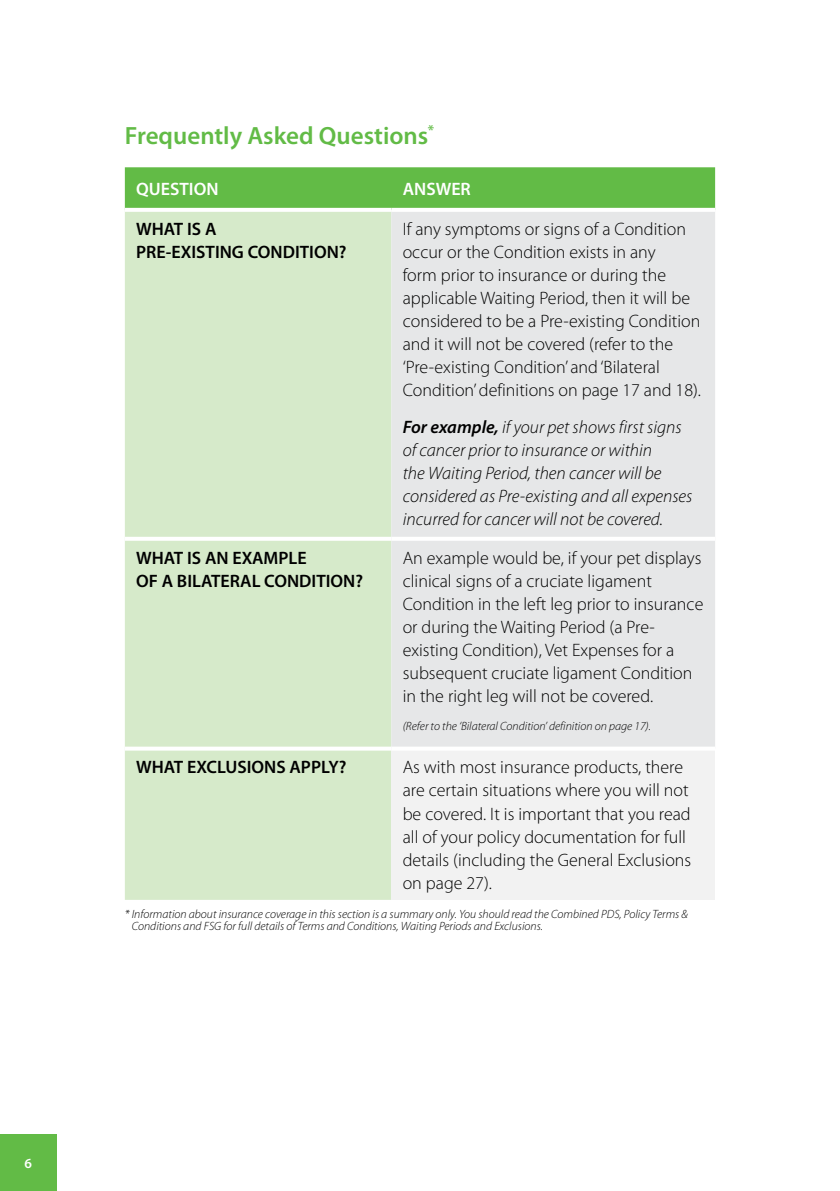
<style>
.page{position:relative;width:840px;height:1191px;background:#fff}
.page>*{position:absolute;margin:0;border:0;box-sizing:border-box;transform-origin:0 0}
.t1{font:600 25px "Myriad Pro";color:#62bb46}
.t2{font:300 18px/23px "Myriad Pro";color:#000}
.t3{font:italic 300 18px/23px "Myriad Pro";color:#000}
.t4{font:600 18px/23px "Myriad Pro";color:#000}
.t5{font:600 18px "Myriad Pro";color:#fff}
.t6{font:600 14px "Myriad Pro";color:#fff}
.t7{font:italic 300 12px/12px "Myriad Pro";color:#000}
.s1{font-weight:600}
</style>
<div class="page">
<div style="left:0;top:1134px;width:57px;height:57px;background:#62bb46"></div>
<div style="left:125px;top:167px;width:589px;height:41px;background:#62bb46"></div>
<div style="left:125px;top:212px;width:266px;height:688px;background:#d6eaca"></div>
<div style="left:391px;top:212px;width:323px;height:534px;background:#e6e7e8"></div>
<div style="left:391px;top:748px;width:323px;height:152px;background:#f2f2f2"></div>
<hr style="left:125px;top:537px;width:266px;height:4px;background:#fff">
<hr style="left:391px;top:537px;width:323px;height:4px;background:#fff">
<svg style="left:391px;top:746px;width:323px;height:4px"></svg>
<svg style="left:125px;top:746px;width:266px;height:4px"></svg>
<p class="t6" style="left:25px;top:1154px;width:9px">6</p>
<h1 class="t1" style="left:125px;top:119px;width:310px">Frequently Asked Questions<sup>*</sup></h1>
<p class="t5" style="left:136px;top:178px;width:84px">QUESTION</p>
<p class="t5" style="left:402px;top:178px;width:70px">ANSWER</p>
<p class="t4" style="left:136px;top:217px;width:212px">WHAT IS A<br>PRE-EXISTING CONDITION?</p>
<p class="t2" style="left:402px;top:217px;width:299px">If any symptoms or signs of a Condition occur or the Condition exists in any<br>form prior to insurance or during the applicable Waiting Period, then it will be considered to be a Pre-existing Condition and it will not be covered (refer to the ‘Pre-existing Condition’ and‘Bilateral Condition’ definitions on page 17 and 18).</p>
<p class="t3" style="left:402px;top:415px;width:291px"><span class="s1">For example,</span> if your pet shows first signs of cancer prior to insurance or within<br>the Waiting Period, then cancer will be considered as Pre-existing and all expenses incurred for cancer will not be covered.</p>
<p class="t4" style="left:136px;top:545px;width:228px">WHAT IS AN EXAMPLE<br>OF A BILATERAL CONDITION?</p>
<p class="t2" style="left:402px;top:546px;width:302px">An example would be, if your pet displays clinical signs of a cruciate ligament Condition in the left leg prior to insurance or during the Waiting Period (a Pre&shy;existing Condition), Vet Expenses for a subsequent cruciate ligament Condition in the right leg will not be covered.</p>
<p class="t7" style="left:402px;top:719px;width:249px">(Refer to the ‘Bilateral Condition’ definition on page 17).</p>
<p class="t4" style="left:136px;top:755px;width:212px">WHAT EXCLUSIONS APPLY?</p>
<p class="t2" style="left:402px;top:756px;width:290px">As with most insurance products, there are certain situations where you will not be covered. It is important that you read all of your policy documentation for full details (including the General Exclusions on page 27).</p>
<p class="t7" style="left:132px;top:908px;width:557px;text-indent:-7px">* Information about insurance coverage in this section is a summary only. You should read the Combined PDS, Policy Terms &amp;<br>Conditions and FSG for full details of Terms and Conditions, Waiting Periods and Exclusions.</p>
</div>
